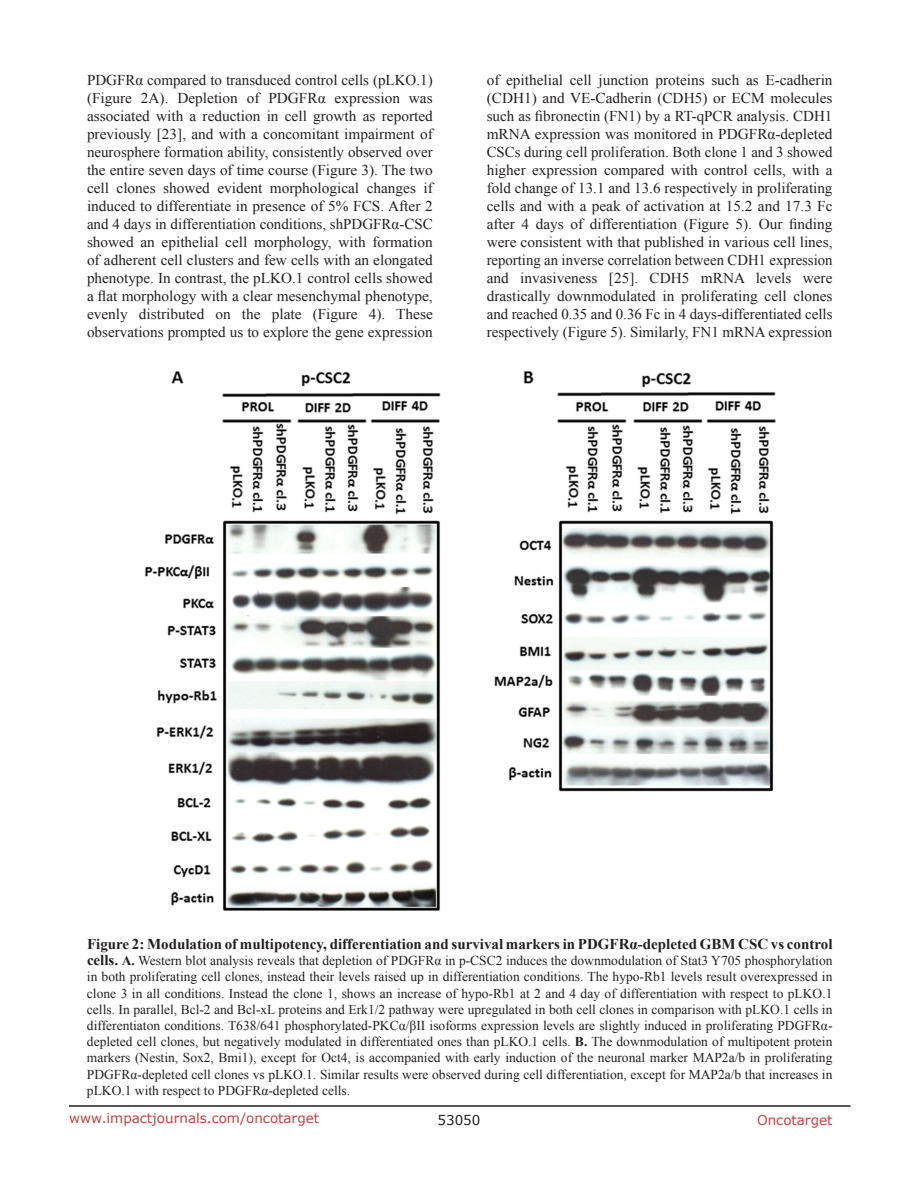
<style>
.page{position:relative;width:918px;height:1188px;background:#fff}
.page>*{position:absolute;margin:0;border:0;box-sizing:border-box;transform-origin:0 0}
.t1{font:15px/18px "Times New Roman";color:#231f20;text-align:justify}
.t2{font:700 15px "Times New Roman";color:#231f20}
.t3{font:13.5px/16.2px "Times New Roman";color:#231f20;text-align:justify}
.t4{font:13.5px "Verdana";color:#c24141}
.t5{font:13.5px "Verdana";color:#231f20}
.s1{font-weight:700;font-size:15px}
.s2{font-weight:700}
</style>
<div class="page">
<hr style="left:69px;top:1105px;width:781px;height:2px;background:#231f20">
<img style="left:144px;top:371px;width:632px;height:540px">
<p class="t1" style="left:87px;top:71px;width:347px">PDGFRα compared to transduced control cells (pLKO.1) (Figure 2A). Depletion of PDGFRα expression was associated with a reduction in cell growth as reported previously [23], and with a concomitant impairment of neurosphere formation ability, consistently observed over the entire seven days of time course (Figure 3). The two cell clones showed evident morphological changes if induced to differentiate in presence of 5% FCS. After 2 and 4 days in differentiation conditions, shPDGFRα-CSC showed an epithelial cell morphology, with formation of adherent cell clusters and few cells with an elongated phenotype. In contrast, the pLKO.1 control cells showed a flat morphology with a clear mesenchymal phenotype, evenly distributed on the plate (Figure 4). These observations prompted us to explore the gene expression</p>
<p class="t1" style="left:487px;top:71px;width:347px">of epithelial cell junction proteins such as E-cadherin (CDH1) and VE-Cadherin (CDH5) or ECM molecules such as fibronectin (FN1) by a RT-qPCR analysis. CDH1 mRNA expression was monitored in PDGFRα-depleted CSCs during cell proliferation. Both clone 1 and 3 showed higher expression compared with control cells, with a fold change of 13.1 and 13.6 respectively in proliferating cells and with a peak of activation at 15.2 and 17.3 Fc after 4 days of differentiation (Figure 5). Our finding were consistent with that published in various cell lines, reporting an inverse correlation between CDH1 expression and invasiveness [25]. CDH5 mRNA levels were drastically downmodulated in proliferating cell clones and reached 0.35 and 0.36 Fc in 4 days-differentiated cells respectively (Figure 5). Similarly, FN1 mRNA expression</p>
<p class="t2" style="left:87px;top:934px;width:747px">Figure 2: Modulation of multipotency, differentiation and survival markers in PDGFRα-depleted GBM CSC vs control</p>
<p class="t3" style="left:87px;top:952px;width:747px"><span class="s1">cells.</span> <span class="s2">A.</span> Western blot analysis reveals that depletion of PDGFRα in p-CSC2 induces the downmodulation of Stat3 Y705 phosphorylation in both proliferating cell clones, instead their levels raised up in differentiation conditions. The hypo-Rb1 levels result overexpressed in clone 3 in all conditions. Instead the clone 1, shows an increase of hypo-Rb1 at 2 and 4 day of differentiation with respect to pLKO.1 cells. In parallel, Bcl-2 and Bcl-xL proteins and Erk1/2 pathway were upregulated in both cell clones in comparison with pLKO.1 cells in differentiaton conditions. T638/641 phosphorylated-PKCα/βII isoforms expression levels are slightly induced in proliferating PDGFRα&shy;depleted cell clones, but negatively modulated in differentiated ones than pLKO.1 cells. <span class="s2">B.</span> The downmodulation of multipotent protein markers (Nestin, Sox2, Bmi1), except for Oct4, is accompanied with early induction of the neuronal marker MAP2a/b in proliferating PDGFRα-depleted cell clones vs pLKO.1. Similar results were observed during cell differentiation, except for MAP2a/b that increases in pLKO.1 with respect to PDGFRα-depleted cells.</p>
<p class="t4" style="left:69px;top:1109px;width:252px">www.impactjournals.com/oncotarget</p>
<p class="t5" style="left:438px;top:1111px;width:44px">53050</p>
<p class="t4" style="left:757px;top:1111px;width:77px">Oncotarget</p>
</div>
